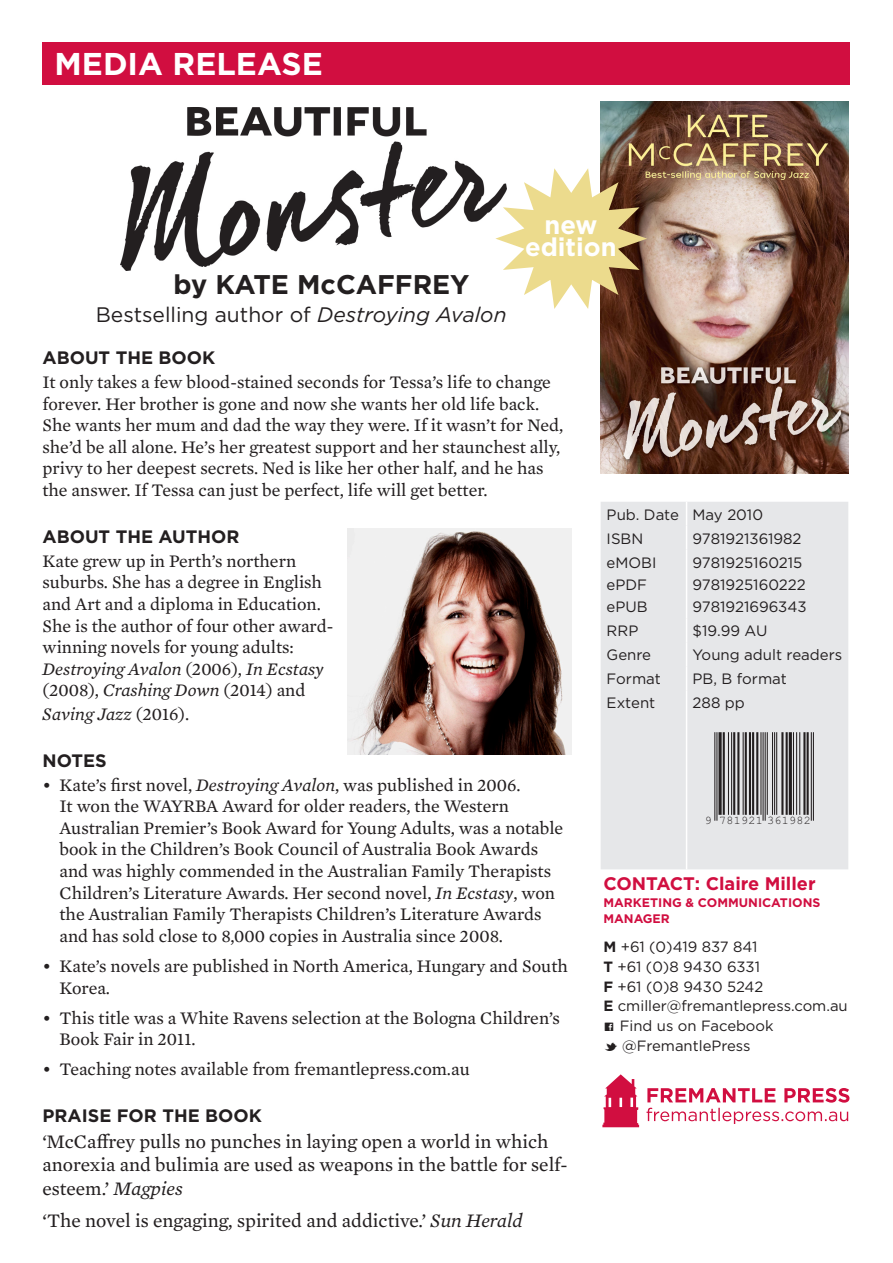
<style>
.page{position:relative;width:893px;height:1263px;background:#fff}
.page>*{position:absolute;margin:0;border:0;box-sizing:border-box;transform-origin:0 0}
.t1{font:700 31.5px "Gotham";color:#fff}
.Author{font:700 27px "Gotham";color:#231f20}
.t2{font:700 25.5px "Gotham";color:#fff}
.Author-2{font:21px "Gotham";color:#231f20}
.Body_Copy{font:19.5px/23.4px "Mercury Text G2";color:#231f20}
.t3{font:700 18.15px "Gotham";color:#d10e40}
.Body_Copy-2{font:18px/21.6px "Mercury Text G2";color:#231f20}
.t4{font:700 18px "Gotham";color:#231f20}
.Body_Copy-3{font:italic 18px "Mercury Text G2";color:#231f20}
.Specs_Entries{font:15px "Gotham";color:#231f20}
.BC_Tabs{font:14.85px/19.8px "Gotham";color:#231f20}
.t5{font:700 12.45px/15.9px "Gotham";color:#d10e40}
.t6{font:11.7px "Helvetica";letter-spacing:.025em;color:#231f20}
.s1{font-style:italic}
.s2{font-style:normal}
.s3{font-weight:700}
.s4{font-family:"Social Logos"}
</style>
<div class="page">
<div style="left:43px;top:43px;width:807px;height:42px;background:#d10e40"></div>
<img style="left:121px;top:107px;width:374px;height:163px">
<img style="left:601px;top:102px;width:248px;height:371px">
<svg style="left:646px;top:1088px;width:203px;height:36px"></svg>
<svg style="left:602px;top:1074px;width:37px;height:53px"></svg>
<div style="left:601px;top:502px;width:247px;height:367px;background:#e6e7e9"></div>
<svg style="left:686px;top:502px;width:1px;height:48px"></svg>
<hr style="left:686px;top:550px;width:1px;height:68px;background:#fff">
<svg style="left:686px;top:618px;width:1px;height:72px"></svg>
<hr style="left:686px;top:690px;width:1px;height:179px;background:#fff">
<hr style="left:714px;top:732px;width:1px;height:89px;background:#231f20">
<hr style="left:716px;top:732px;width:1px;height:89px;background:#231f20">
<svg style="left:718px;top:732px;width:4px;height:83px"></svg>
<hr style="left:723px;top:732px;width:2px;height:83px;background:#231f20">
<hr style="left:728px;top:732px;width:1px;height:83px;background:#231f20">
<hr style="left:731px;top:732px;width:1px;height:83px;background:#231f20">
<hr style="left:733px;top:732px;width:2px;height:83px;background:#231f20">
<hr style="left:737px;top:732px;width:2px;height:83px;background:#231f20">
<hr style="left:743px;top:732px;width:1px;height:83px;background:#231f20">
<hr style="left:745px;top:732px;width:2px;height:83px;background:#231f20">
<hr style="left:749px;top:732px;width:2px;height:83px;background:#231f20">
<hr style="left:752px;top:732px;width:2px;height:83px;background:#231f20">
<hr style="left:756px;top:732px;width:2px;height:83px;background:#231f20">
<hr style="left:760px;top:732px;width:1px;height:83px;background:#231f20">
<hr style="left:762px;top:732px;width:2px;height:89px;background:#231f20">
<hr style="left:765px;top:732px;width:1px;height:89px;background:#231f20">
<hr style="left:767px;top:732px;width:1px;height:83px;background:#231f20">
<hr style="left:772px;top:732px;width:1px;height:83px;background:#231f20">
<hr style="left:774px;top:732px;width:1px;height:83px;background:#231f20">
<hr style="left:776px;top:732px;width:1px;height:83px;background:#231f20">
<hr style="left:781px;top:732px;width:2px;height:83px;background:#231f20">
<hr style="left:786px;top:732px;width:2px;height:83px;background:#231f20">
<hr style="left:789px;top:732px;width:3px;height:83px;background:#231f20">
<hr style="left:793px;top:732px;width:1px;height:83px;background:#231f20">
<hr style="left:796px;top:732px;width:1px;height:83px;background:#231f20">
<hr style="left:799px;top:732px;width:1px;height:83px;background:#231f20">
<hr style="left:803px;top:732px;width:2px;height:83px;background:#231f20">
<hr style="left:807px;top:732px;width:2px;height:83px;background:#231f20">
<hr style="left:811px;top:732px;width:1px;height:89px;background:#231f20">
<hr style="left:813px;top:732px;width:1px;height:89px;background:#231f20">
<img style="left:348px;top:529px;width:223px;height:225px">
<svg style="left:495px;top:168px;width:152px;height:141px"></svg>
<p class="t1" style="left:55px;top:43px;width:270px">MEDIA RELEASE</p>
<p class="Author" style="left:174px;top:266px;width:298px">by KATE McCAFFREY</p>
<p class="Author-2" style="left:96px;top:301px;width:412px">Bestselling author of <span class="s1">Destroying Avalon</span></p>
<p class="t2" style="left:544px;top:208px;width:54px">new</p>
<p class="t2" style="left:525px;top:230px;width:93px">edition</p>
<h1 class="t4" style="left:43px;top:346px;width:174px">ABOUT THE BOOK</h1>
<p class="Body_Copy-2" style="left:43px;top:370px;width:522px">It only takes a few blood-stained seconds for Tessa’s life to change forever. Her brother is gone and now she wants her old life back.<br>She wants her mum and dad the way they were. If it wasn’t for Ned, she’d be all alone. He’s her greatest support and her staunchest ally, privy to her deepest secrets. Ned is like her other half, and he has the answer. If Tessa can just be perfect, life will get better.</p>
<h1 class="t4" style="left:43px;top:525px;width:199px">ABOUT THE AUTHOR</h1>
<p class="Body_Copy-2" style="left:43px;top:549px;width:292px">Kate grew up in Perth’s northern suburbs. She has a degree in English and Art and a diploma in Education.<br>She is the author of four other award&shy;winning novels for young adults:<br><span class="s1">Destroying Avalon</span> (2006), <span class="s1">In Ecstasy </span>(2008), <span class="s1">Crashing Down</span> (2014) and</p>
<p class="Body_Copy-3" style="left:43px;top:701px;width:148px">Saving Jazz <span class="s2">(2016).</span></p>
<h1 class="t4" style="left:43px;top:748px;width:66px">NOTES</h1>
<p class="Body_Copy-2" style="left:60px;top:773px;width:505px;text-indent:-17px">• Kate’s first novel, <span class="s1">Destroying Avalon</span>, was published in 2006.<br>It won the WAYRBA Award for older readers, the Western Australian Premier’s Book Award for Young Adults, was a notable book in the Children’s Book Council of Australia Book Awards and was highly commended in the Australian Family Therapists Children’s Literature Awards. Her second novel, <span class="s1">In Ecstasy</span>, won the Australian Family Therapists Children’s Literature Awards and has sold close to 8,000 copies in Australia since 2008.</p>
<p class="Body_Copy-2" style="left:60px;top:954px;width:510px;text-indent:-17px">• Kate’s novels are published in North America, Hungary and South<br>Korea.</p>
<p class="Body_Copy-2" style="left:60px;top:1006px;width:502px;text-indent:-17px">• This title was a White Ravens selection at the Bologna Children’s<br>Book Fair in 2011.</p>
<p class="Body_Copy-2" style="left:43px;top:1058px;width:429px">• Teaching notes available from fremantlepress.com.au</p>
<h1 class="t4" style="left:43px;top:1104px;width:221px">PRAISE FOR THE BOOK</h1>
<p class="Body_Copy" style="left:43px;top:1129px;width:527px">‘McCaffrey pulls no punches in laying open a world in which anorexia and bulimia are used as weapons in the battle for self&shy;esteem.’ <span class="s1">Magpies</span></p>
<p class="Body_Copy" style="left:43px;top:1207px;width:481px">‘The novel is engaging, spirited and addictive.’ <span class="s1">Sun Herald</span></p>
<p class="Specs_Entries" style="left:607px;top:505px;width:74px">Pub. Date</p>
<p class="Specs_Entries" style="left:693px;top:505px;width:72px">May 2010</p>
<p class="Specs_Entries" style="left:607px;top:529px;width:38px">ISBN</p>
<p class="Specs_Entries" style="left:693px;top:529px;width:111px">9781921361982</p>
<p class="Specs_Entries" style="left:607px;top:553px;width:51px">eMOBI</p>
<p class="Specs_Entries" style="left:607px;top:575px;width:42px">ePDF</p>
<p class="Specs_Entries" style="left:607px;top:597px;width:43px">ePUB</p>
<p class="Specs_Entries" style="left:693px;top:553px;width:111px">9781925160215</p>
<p class="Specs_Entries" style="left:693px;top:575px;width:115px">9781925160222</p>
<p class="Specs_Entries" style="left:693px;top:597px;width:116px">9781921696343</p>
<p class="Specs_Entries" style="left:607px;top:621px;width:33px">RRP</p>
<p class="Specs_Entries" style="left:693px;top:621px;width:76px">$19.99 AU</p>
<p class="Specs_Entries" style="left:607px;top:645px;width:46px">Genre</p>
<p class="Specs_Entries" style="left:693px;top:645px;width:151px">Young adult readers</p>
<p class="Specs_Entries" style="left:607px;top:669px;width:56px">Format</p>
<p class="Specs_Entries" style="left:693px;top:669px;width:96px">PB, B format</p>
<p class="Specs_Entries" style="left:607px;top:693px;width:50px">Extent</p>
<p class="Specs_Entries" style="left:693px;top:693px;width:54px">288 pp</p>
<p class="t6" style="left:705px;top:813px;width:108px">9 781921 361982</p>
<p class="t3" style="left:603px;top:871px;width:214px">CONTACT: Claire Miller</p>
<p class="t5" style="left:603px;top:894px;width:218px">MARKETING &amp; COMMUNICATIONS<br>MANAGER</p>
<p class="BC_Tabs" style="left:603px;top:936px;width:156px"><span class="s3">M</span> +61 (0)419 837 841</p>
<p class="BC_Tabs" style="left:603px;top:956px;width:162px"><span class="s3">T</span> +61 (0)8 9430 6331<br><span class="s3">F</span> +61 (0)8 9430 5242</p>
<p class="BC_Tabs" style="left:603px;top:996px;width:246px"><span class="s3">E</span> cmiller@fremantlepress.com.au</p>
<p class="BC_Tabs" style="left:603px;top:1016px;width:172px"><span class="s4">C</span> Find us on Facebook<br><span class="s4">M</span> @FremantlePress</p>
</div>
